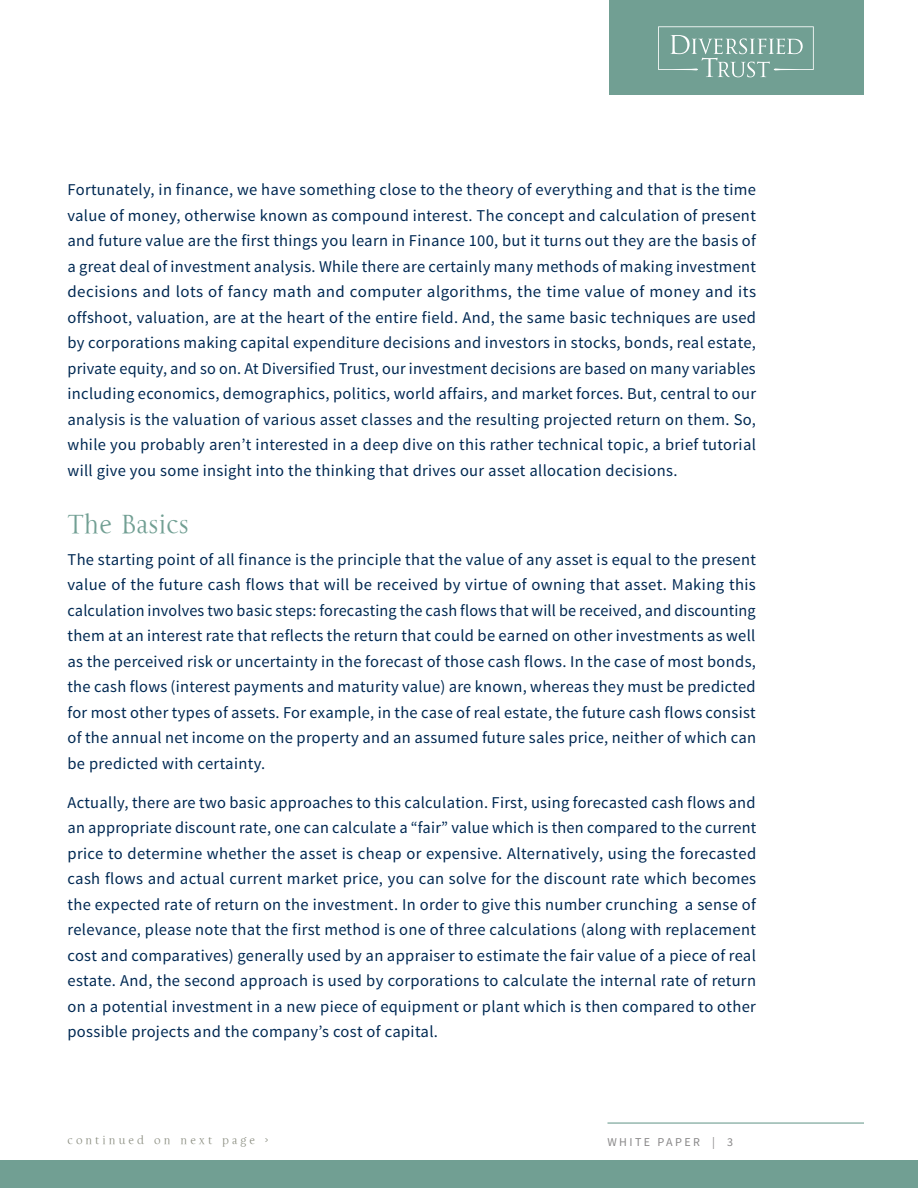
<style>
.page{position:relative;width:918px;height:1188px;background:#fff}
.page>*{position:absolute;margin:0;border:0;box-sizing:border-box;transform-origin:0 0}
.Article_Header{font:27px "La Gioconda OSTT";color:#719f93}
.Body_Page1{font:16.5px/25.5px "Source Sans Pro";letter-spacing:.02em;color:#002953;text-align:justify}
.t1{font:12px "La Gioconda OSTT";letter-spacing:.25em;color:#8b8e81}
.t2{font:12px "Source Sans Pro";letter-spacing:.2em;color:#888788}
</style>
<div class="page">
<div style="left:0;top:1161px;width:918px;height:27px;background:#719f93"></div>
<hr style="left:608px;top:1122px;width:256px;height:2px;background:#719f93">
<div style="left:609px;top:0;width:255px;height:94px;background:#719f93"></div>
<svg style="left:658px;top:26px;width:156px;height:51px"></svg>
<p class="Body_Page1" style="left:68px;top:177px;width:690px">Fortunately, in finance, we have something close to the theory of everything and that is the time value of money, otherwise known as compound interest. The concept and calculation of present and future value are the first things you learn in Finance 100, but it turns out they are the basis of a great deal of investment analysis. While there are certainly many methods of making investment decisions and lots of fancy math and computer algorithms, the time value of money and its offshoot, valuation, are at the heart of the entire field. And, the same basic techniques are used by corporations making capital expenditure decisions and investors in stocks, bonds, real estate, private equity, and so on. At Diversified Trust, our investment decisions are based on many variables including economics, demographics, politics, world affairs, and market forces. But, central to our analysis is the valuation of various asset classes and the resulting projected return on them. So, while you probably aren’t interested in a deep dive on this rather technical topic, a brief tutorial will give you some insight into the thinking that drives our asset allocation decisions.</p>
<p class="Article_Header" style="left:68px;top:508px;width:123px">The Basics</p>
<p class="Body_Page1" style="left:68px;top:547px;width:690px">The starting point of all finance is the principle that the value of any asset is equal to the present value of the future cash flows that will be received by virtue of owning that asset. Making this calculation involves two basic steps: forecasting the cash flows that will be received, and discounting them at an interest rate that reflects the return that could be earned on other investments as well as the perceived risk or uncertainty in the forecast of those cash flows. In the case of most bonds, the cash flows (interest payments and maturity value) are known, whereas they must be predicted for most other types of assets. For example, in the case of real estate, the future cash flows consist of the annual net income on the property and an assumed future sales price, neither of which can be predicted with certainty.</p>
<p class="Body_Page1" style="left:68px;top:790px;width:690px">Actually, there are two basic approaches to this calculation. First, using forecasted cash flows and an appropriate discount rate, one can calculate a “fair” value which is then compared to the current price to determine whether the asset is cheap or expensive. Alternatively, using the forecasted cash flows and actual current market price, you can solve for the discount rate which becomes the expected rate of return on the investment. In order to give this number crunching a sense of relevance, please note that the first method is one of three calculations (along with replacement cost and comparatives) generally used by an appraiser to estimate the fair value of a piece of real estate. And, the second approach is used by corporations to calculate the internal rate of return on a potential investment in a new piece of equipment or plant which is then compared to other possible projects and the company’s cost of capital.</p>
<p class="t1" style="left:68px;top:1133px;width:202px">continued on next page &gt;</p>
<p class="t2" style="left:608px;top:1135px;width:127px">WHITE PAPER | 3</p>
</div>
